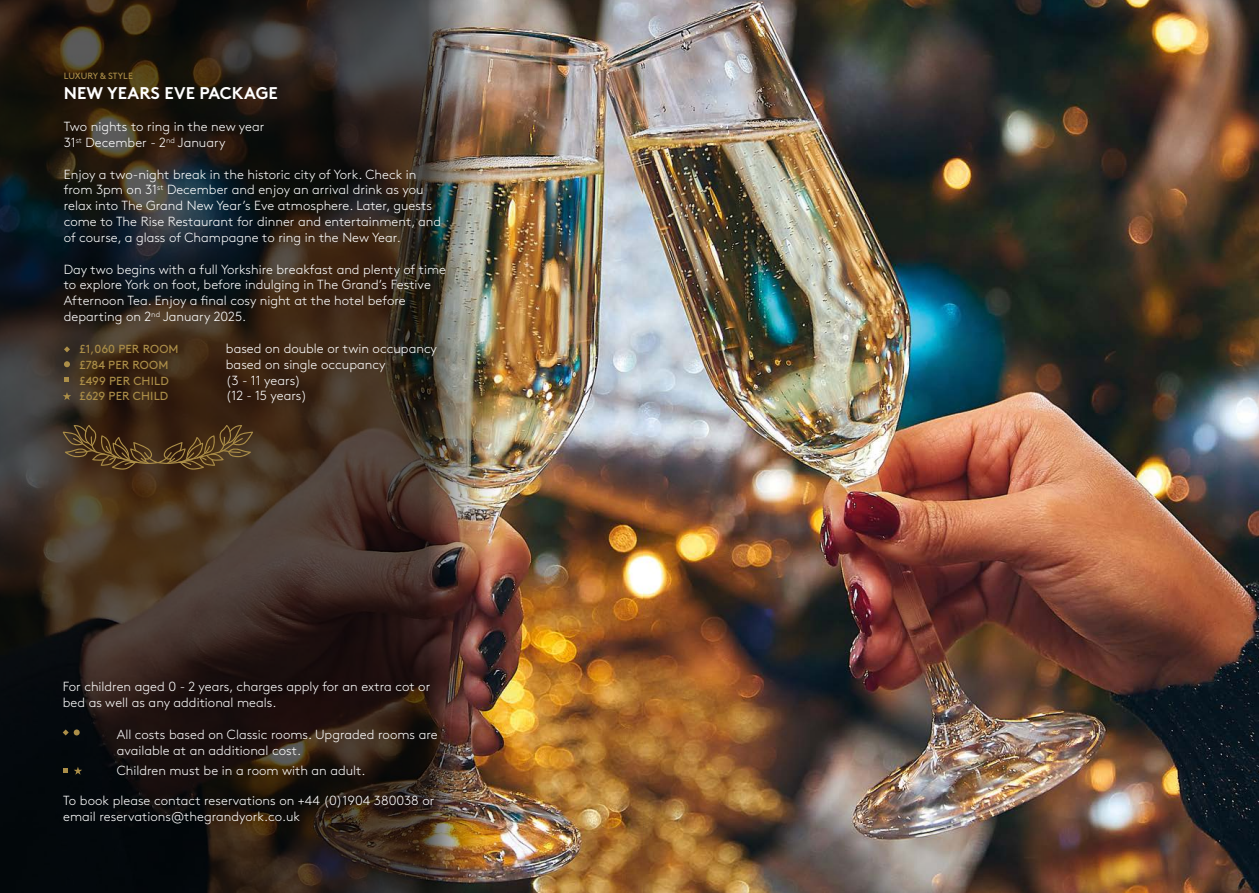
<style>
.page{position:relative;width:1259px;height:893px;background:#fff}
.page>*{position:absolute;margin:0;border:0;box-sizing:border-box;transform-origin:0 0}
.t1{font:700 16.95px "Brown Std";color:#fff}
.t2{font:300 13.2px/15.9px "Brown Std";color:#fff}
.t3{font:11.7px "Brown Std";letter-spacing:.01em;color:#ab8e48}
.t4{font:9px "Brown Std";letter-spacing:-.01em;color:#ab8e48}
</style>
<div class="page">
<img style="left:642px;top:0;width:617px;height:893px">
<img style="left:512px;top:0;width:130px;height:893px">
<img style="left:0;top:0;width:512px;height:893px">
<svg style="left:63px;top:425px;width:190px;height:45px;background:#4f381e"></svg>
<svg style="left:64px;top:346px;width:6px;height:6px"></svg>
<svg style="left:65px;top:377px;width:4px;height:4px"></svg>
<svg style="left:64px;top:361px;width:6px;height:6px"></svg>
<svg style="left:63px;top:392px;width:8px;height:8px"></svg>
<svg style="left:64px;top:769px;width:4px;height:4px"></svg>
<svg style="left:63px;top:729px;width:17px;height:6px"></svg>
<svg style="left:74px;top:767px;width:8px;height:8px"></svg>
<p class="t4" style="left:64px;top:71px;width:71px">LUXURY &amp; STYLE</p>
<p class="t1" style="left:64px;top:83px;width:215px">NEW YEARS EVE PACKAGE</p>
<p class="t2" style="left:64px;top:119px;width:202px">Two nights to ring in the new year</p>
<p class="t2" style="left:64px;top:135px;width:163px">31<sup>st</sup> December - 2<sup>nd</sup> January</p>
<p class="t2" style="left:64px;top:166px;width:379px">Enjoy a two-night break in the historic city of York. Check in from 3pm on 31<sup>st</sup> December and enjoy an arrival drink as you relax into The Grand New Year’s Eve atmosphere. Later, guests come to The Rise Restaurant for dinner and entertainment, and of course, a glass of Champagne to ring in the New Year.</p>
<p class="t2" style="left:64px;top:261px;width:384px">Day two begins with a full Yorkshire breakfast and plenty of time to explore York on foot, before indulging in The Grand’s Festive Afternoon Tea. Enjoy a final cosy night at the hotel before departing on 2<sup>nd</sup> January 2025.</p>
<p class="t3" style="left:80px;top:342px;width:100px">£1,060 PER ROOM</p>
<p class="t2" style="left:226px;top:341px;width:213px">based on double or twin occupancy</p>
<p class="t3" style="left:80px;top:358px;width:90px">£784 PER ROOM</p>
<p class="t2" style="left:226px;top:356px;width:161px">based on single occupancy</p>
<p class="t3" style="left:80px;top:374px;width:91px">£499 PER CHILD</p>
<p class="t2" style="left:226px;top:372px;width:77px">(3 - 11 years)</p>
<p class="t3" style="left:80px;top:389px;width:90px">£629 PER CHILD</p>
<p class="t2" style="left:226px;top:388px;width:83px">(12 - 15 years)</p>
<p class="t2" style="left:63px;top:679px;width:369px">For children aged 0 - 2 years, charges apply for an extra cot or bed as well as any additional meals.</p>
<p class="t2" style="left:117px;top:727px;width:322px">All costs based on Classic rooms. Upgraded rooms are available at an additional cost.</p>
<p class="t2" style="left:117px;top:762px;width:250px">Children must be in a room with an adult.</p>
<p class="t2" style="left:63px;top:792px;width:373px">To book please contact reservations on +44 (0)1904 380038 or email reservations@thegrandyork.co.uk</p>
</div>
